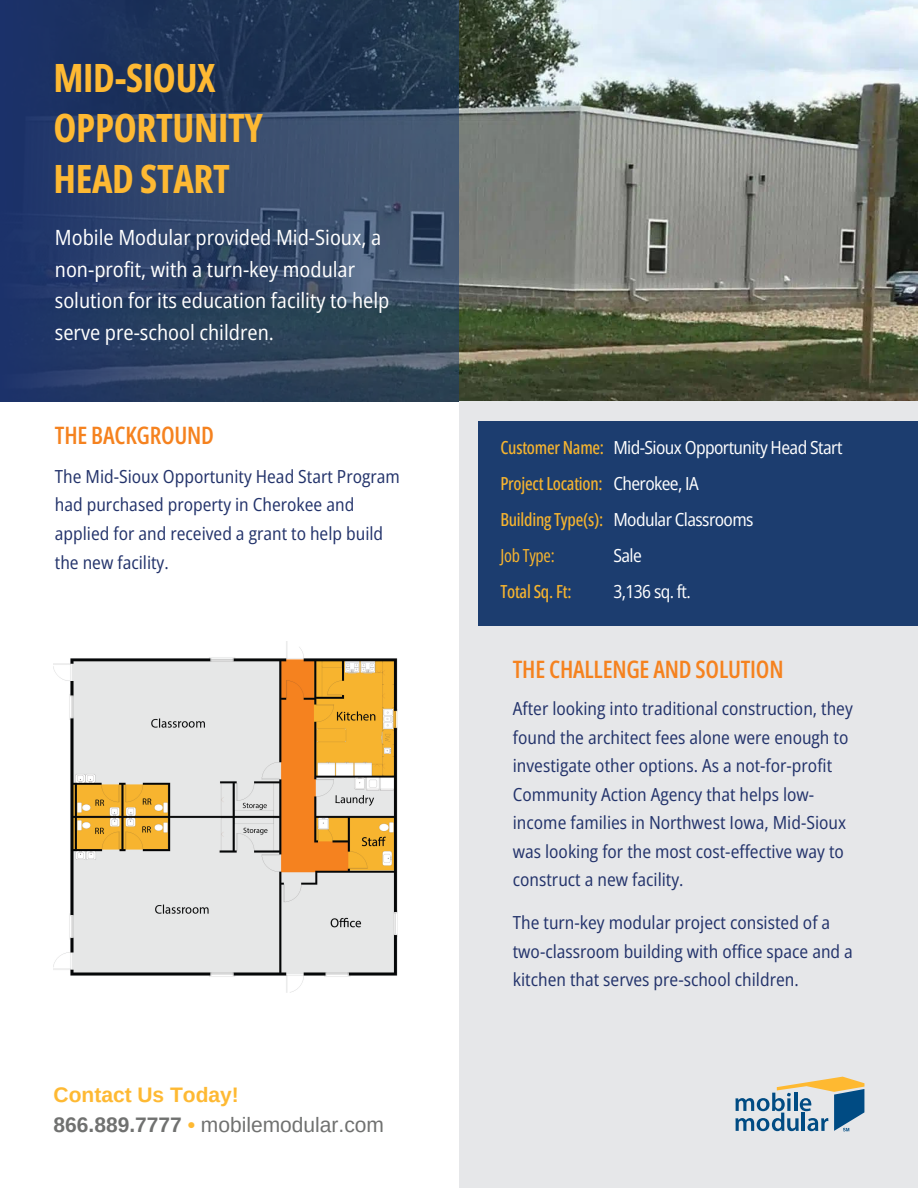
<style>
.page{position:relative;width:918px;height:1188px;background:#fff}
.page>*{position:absolute;margin:0;border:0;box-sizing:border-box;transform-origin:0 0}
.t1{font:700 39px "Open Sans Condensed";letter-spacing:-.01em;color:#feb933}
.t2{font:600 24px "Open Sans Condensed";letter-spacing:-.01em;color:#f5821f}
.t3{font:semi-condensed 21px/31.5px "Open Sans";color:#fff}
.t4{font:21px "Arimo";color:#707170}
.t5{font:700 21px "Arimo";color:#feb933}
.t6{font:semi-condensed 18px/28.5px "Open Sans";color:#23336b}
.t7{font:semi-condensed 18px "Open Sans";letter-spacing:-.035em;color:#fff}
.t8{font:500 18px "Open Sans Condensed";letter-spacing:-.015em;color:#f6b42f}
.t9{font:18px "Open Sans Condensed";letter-spacing:-.015em;color:#f6b42f}
.s1{font-weight:700}
.s2{font-weight:700;color:#feb933}
</style>
<div class="page">
<img style="left:459px;top:0;width:459px;height:401px">
<svg style="left:405px;top:0;width:54px;height:401px;background:#364b60"></svg>
<div style="left:459px;top:401px;width:459px;height:787px;background:#e6e7e9"></div>
<div style="left:478px;top:421px;width:440px;height:205px;background:#1c3d6f"></div>
<svg style="left:736px;top:1077px;width:128px;height:54px"></svg>
<svg style="left:0;top:0;width:405px;height:401px;background:#2a3f63"></svg>
<img style="left:54px;top:642px;width:344px;height:351px">
<p class="t1" style="left:54px;top:50px;width:164px">MID-SIOUX</p>
<p class="t1" style="left:54px;top:101px;width:211px">OPPORTUNITY</p>
<p class="t1" style="left:54px;top:151px;width:178px">HEAD START</p>
<p class="t3" style="left:55px;top:221px;width:336px">Mobile Modular provided Mid-Sioux, a non-profit, with a turn-key modular solution for its education facility to help serve pre-school children.</p>
<p class="t2" style="left:55px;top:418px;width:161px">THE BACKGROUND</p>
<p class="t6" style="left:55px;top:461px;width:346px">The Mid-Sioux Opportunity Head Start Program had purchased property in Cherokee and applied for and received a grant to help build the new facility.</p>
<p class="t5" style="left:54px;top:1083px;width:187px">Contact Us Today!</p>
<p class="t4" style="left:54px;top:1113px;width:332px"><span class="s1">866.889.7777</span> <span class="s2">•</span> mobilemodular.com</p>
<p class="t8" style="left:500px;top:435px;width:105px">Customer Name:</p>
<p class="t8" style="left:500px;top:471px;width:104px">Project Location:</p>
<p class="t8" style="left:500px;top:507px;width:105px">Building Type(s):</p>
<p class="t9" style="left:500px;top:543px;width:56px">Job Type:</p>
<p class="t8" style="left:500px;top:579px;width:73px">Total Sq. Ft:</p>
<p class="t7" style="left:613px;top:435px;width:231px">Mid-Sioux Opportunity Head Start</p>
<p class="t7" style="left:613px;top:471px;width:87px">Cherokee, IA</p>
<p class="t7" style="left:613px;top:507px;width:142px">Modular Classrooms</p>
<p class="t7" style="left:613px;top:543px;width:30px">Sale</p>
<p class="t7" style="left:613px;top:579px;width:79px">3,136 sq. ft.</p>
<p class="t2" style="left:513px;top:652px;width:272px">THE CHALLENGE AND SOLUTION</p>
<p class="t6" style="left:513px;top:694px;width:342px">After looking into traditional construction, they found the architect fees alone were enough to investigate other options. As a not-for-profit Community Action Agency that helps low&shy;income families in Northwest Iowa, Mid-Sioux was looking for the most cost-effective way to construct a new facility.</p>
<p class="t6" style="left:513px;top:908px;width:342px">The turn-key modular project consisted of a two-classroom building with office space and a kitchen that serves pre-school children.</p>
</div>
